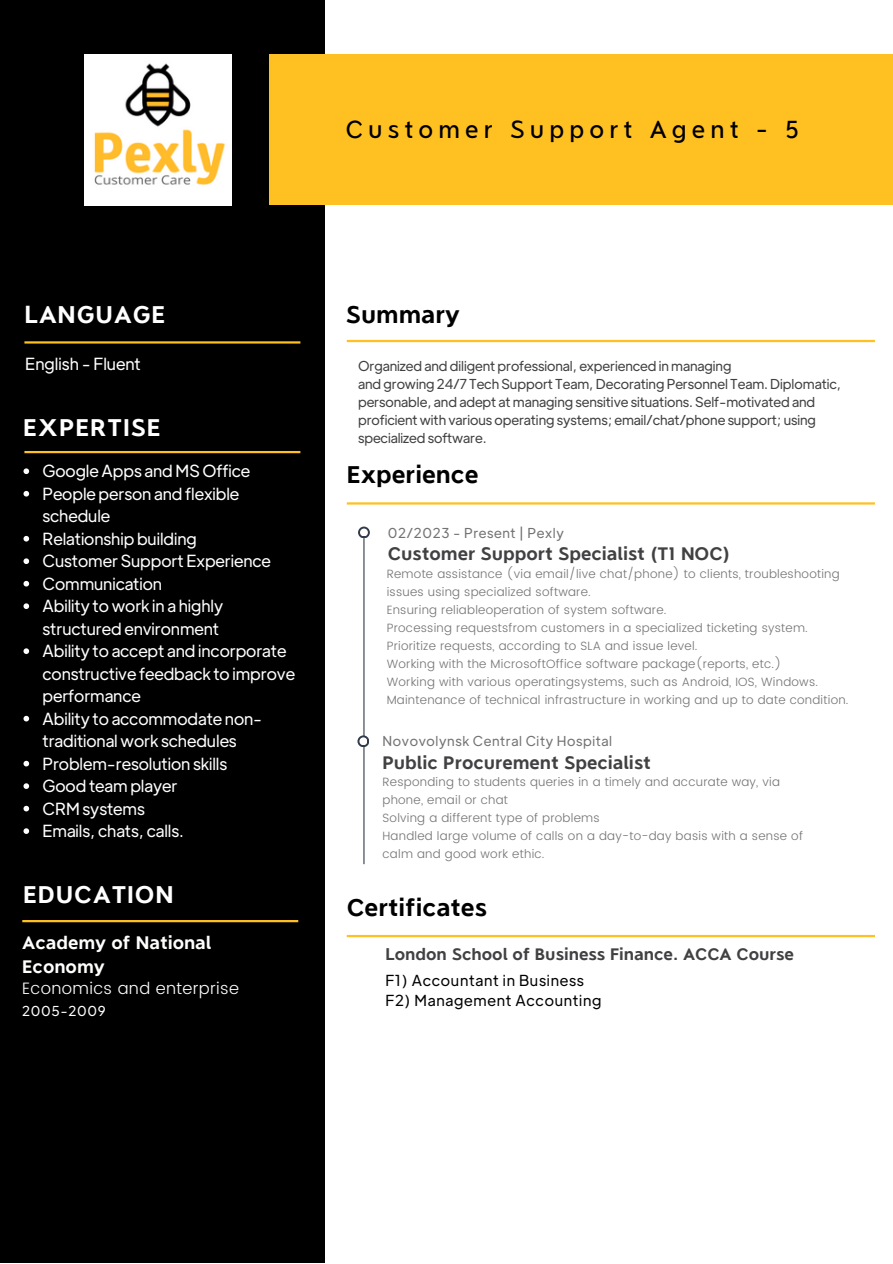
<style>
.page{position:relative;width:893px;height:1264px;background:#fff}
.page>*{position:absolute;margin:0;border:0;box-sizing:border-box;transform-origin:0 0}
.t1{font:700 24px "Never Mind";color:#000}
.t2{font:700 24px "Never Mind";letter-spacing:.04em;color:#fff}
.t3{font:500 24px "Never Mind";letter-spacing:.215em;color:#000}
.t4{font:700 18px "Never Mind";letter-spacing:-.005em;color:#414042}
.t5{font:700 18px "Never Mind";letter-spacing:-.005em;color:#fefefd}
.t6{font:16.5px/22.5px "Plus Jakarta Display";letter-spacing:-.005em;color:#fff}
.t7{font:700 16.5px "Never Mind";letter-spacing:-.005em;color:#414042}
.t8{font:300 16.5px "Poppins";letter-spacing:.02em;color:#fefefd}
.t9{font:15px "Plus Jakarta Display";letter-spacing:.05em;color:#000}
.t10{font:13.5px/18px "Plus Jakarta Display";letter-spacing:-.005em;color:#414042}
.t11{font:13.5px "Plus Jakarta Display";letter-spacing:.045em;color:#737373}
.t12{font:13.5px "Plus Jakarta Display";letter-spacing:.045em;color:#fff}
.t13{font:300 12px/18px "Poppins";letter-spacing:.02em;color:#737373}
</style>
<div class="page">
<div style="left:0;top:0;width:325px;height:1262px;background:#000"></div>
<div style="left:269px;top:54px;width:623px;height:150px;background:#ffc121"></div>
<hr style="left:22px;top:920px;width:276px;height:2px;background:#ffc121">
<hr style="left:24px;top:451px;width:276px;height:2px;background:#ffc121">
<hr style="left:24px;top:341px;width:276px;height:2px;background:#ffc121">
<img style="left:84px;top:54px;width:148px;height:151px">
<svg style="left:23px;top:468px;width:6px;height:6px"></svg>
<svg style="left:23px;top:491px;width:6px;height:5px"></svg>
<svg style="left:23px;top:536px;width:6px;height:5px"></svg>
<svg style="left:23px;top:558px;width:6px;height:6px"></svg>
<svg style="left:23px;top:581px;width:6px;height:5px"></svg>
<svg style="left:23px;top:603px;width:6px;height:6px"></svg>
<svg style="left:23px;top:648px;width:6px;height:6px"></svg>
<svg style="left:23px;top:715px;width:6px;height:6px"></svg>
<svg style="left:23px;top:760px;width:6px;height:6px"></svg>
<svg style="left:23px;top:783px;width:6px;height:6px"></svg>
<svg style="left:23px;top:805px;width:6px;height:6px"></svg>
<svg style="left:23px;top:828px;width:6px;height:6px"></svg>
<hr style="left:347px;top:502px;width:527px;height:2px;background:#ffc121">
<hr style="left:347px;top:340px;width:527px;height:2px;background:#ffc121">
<hr style="left:363px;top:530px;width:1px;height:334px;background:#323b4c">
<svg style="left:358px;top:526px;width:12px;height:12px"></svg>
<div style="left:360px;top:528px;width:8px;height:8px;background:#fff;border-radius:50%"></div>
<svg style="left:357px;top:735px;width:12px;height:12px"></svg>
<div style="left:359px;top:737px;width:8px;height:8px;background:#fff;border-radius:50%"></div>
<hr style="left:347px;top:934px;width:527px;height:3px;background:#ffc121">
<p class="t3" style="left:346px;top:115px;width:454px">Customer Support Agent - 5</p>
<p class="t2" style="left:24px;top:300px;width:142px">LANGUAGE</p>
<p class="t6" style="left:25px;top:352px;width:117px">English - Fluent</p>
<p class="t2" style="left:23px;top:412px;width:139px">EXPERTISE</p>
<p class="t6" style="left:43px;top:459px;width:209px">Google Apps and MS Office</p>
<p class="t6" style="left:43px;top:481px;width:198px">People person and flexible schedule</p>
<p class="t6" style="left:43px;top:526px;width:156px">Relationship building</p>
<p class="t6" style="left:43px;top:549px;width:230px">Customer Support Experience</p>
<p class="t6" style="left:43px;top:571px;width:121px">Communication</p>
<p class="t6" style="left:43px;top:594px;width:182px">Ability to work in a highly structured environment</p>
<p class="t6" style="left:43px;top:639px;width:254px">Ability to accept and incorporate constructive feedback to improve performance</p>
<p class="t6" style="left:43px;top:706px;width:221px">Ability to accommodate non&shy;traditional work schedules</p>
<p class="t6" style="left:43px;top:751px;width:186px">Problem-resolution skills</p>
<p class="t6" style="left:43px;top:774px;width:136px">Good team player</p>
<p class="t6" style="left:43px;top:796px;width:104px">CRM systems</p>
<p class="t6" style="left:43px;top:819px;width:143px">Emails, chats, calls.</p>
<p class="t2" style="left:23px;top:880px;width:152px">EDUCATION</p>
<p class="t5" style="left:22px;top:931px;width:191px">Academy of National</p>
<p class="t5" style="left:22px;top:956px;width:84px">Economy</p>
<p class="t8" style="left:22px;top:979px;width:218px">Economics and enterprise</p>
<p class="t12" style="left:22px;top:1002px;width:85px">2005-2009</p>
<p class="t1" style="left:346px;top:300px;width:116px">Summary</p>
<p class="t10" style="left:358px;top:356px;width:375px">Organized and diligent professional, experienced in managing</p>
<p class="t10" style="left:358px;top:374px;width:484px">and growing 24/7 Tech Support Team, Decorating Personnel Team. Diplomatic, personable, and adept at managing sensitive situations. Self-motivated and proficient with various operating systems; email/chat/phone support; using</p>
<p class="t10" style="left:358px;top:428px;width:130px">specialized software.</p>
<p class="t1" style="left:347px;top:460px;width:133px">Experience</p>
<p class="t11" style="left:388px;top:523px;width:177px">02/2023 - Present | Pexly</p>
<p class="t4" style="left:388px;top:543px;width:344px">Customer Support Specialist (T1 NOC)</p>
<p class="t13" style="left:386px;top:564px;width:454px">Remote assistance (via email/live chat/phone) to clients, troubleshooting issues using specialized software.</p>
<p class="t13" style="left:386px;top:600px;width:281px">Ensuring reliableoperation of system software.</p>
<p class="t13" style="left:386px;top:618px;width:422px">Processing requestsfrom customers in a specialized ticketing system.</p>
<p class="t13" style="left:386px;top:636px;width:312px">Prioritize requests, according to SLA and issue level.</p>
<p class="t13" style="left:386px;top:654px;width:396px">Working with the MicrosoftOffice software package(reports, etc.)</p>
<p class="t13" style="left:386px;top:672px;width:433px">Working with various operatingsystems, such as Android, IOS, Windows.</p>
<p class="t13" style="left:386px;top:690px;width:463px">Maintenance of technical infrastructure in working and up to date condition.</p>
<p class="t11" style="left:382px;top:732px;width:231px">Novovolynsk Central City Hospital</p>
<p class="t4" style="left:382px;top:751px;width:270px">Public Procurement Specialist</p>
<p class="t13" style="left:382px;top:773px;width:399px">Responding to students queries in a timely and accurate way, via</p>
<p class="t13" style="left:382px;top:791px;width:127px">phone, email or chat</p>
<p class="t13" style="left:382px;top:809px;width:219px">Solving a different type of problems</p>
<p class="t13" style="left:382px;top:827px;width:422px">Handled large volume of calls on a day-to-day basis with a sense of</p>
<p class="t13" style="left:382px;top:845px;width:164px">calm and good work ethic.</p>
<p class="t1" style="left:347px;top:892px;width:142px">Certificates</p>
<p class="t7" style="left:385px;top:944px;width:410px">London School of Business Finance. ACCA Course</p>
<p class="t9" style="left:385px;top:969px;width:200px">F1) Accountant in Business</p>
<p class="t9" style="left:385px;top:990px;width:217px">F2) Management Accounting</p>
</div>
